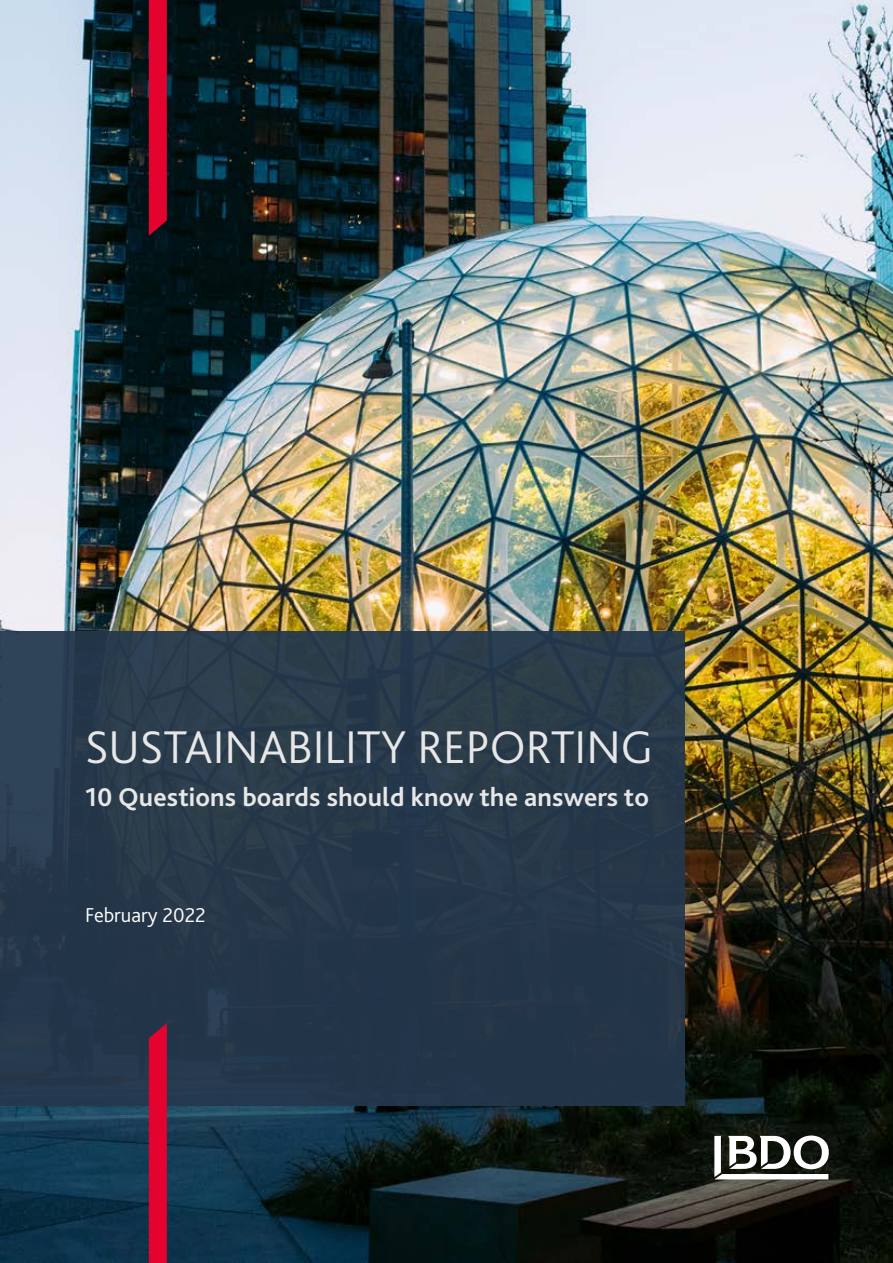
<style>
.page{position:relative;width:893px;height:1263px;background:#fff}
.page>*{position:absolute;margin:0;border:0;box-sizing:border-box;transform-origin:0 0}
.t1{font:300 48px "Bliss Pro";color:#e7e7e7}
.t2{font:700 27px "Bliss Pro";letter-spacing:.005em;color:#e7e7e7}
.t3{font:300 21px "Bliss Pro";color:#fff}
</style>
<div class="page">
<img style="left:0;top:0;width:893px;height:1263px">
<div style="left:0;top:631px;width:685px;height:475px;background:#253749"></div>
<svg style="left:714px;top:1135px;width:115px;height:44px"></svg>
<svg style="left:149px;top:1023px;width:18px;height:240px;background:#dc052f"></svg>
<svg style="left:149px;top:0;width:18px;height:236px;background:#da032d"></svg>
<h1 class="t1" style="left:85px;top:717px;width:570px">SUSTAINABILITY REPORTING</h1>
<p class="t2" style="left:85px;top:780px;width:565px">10 Questions boards should know the answers to</p>
<p class="t3" style="left:85px;top:902px;width:122px">February 2022</p>
</div>
